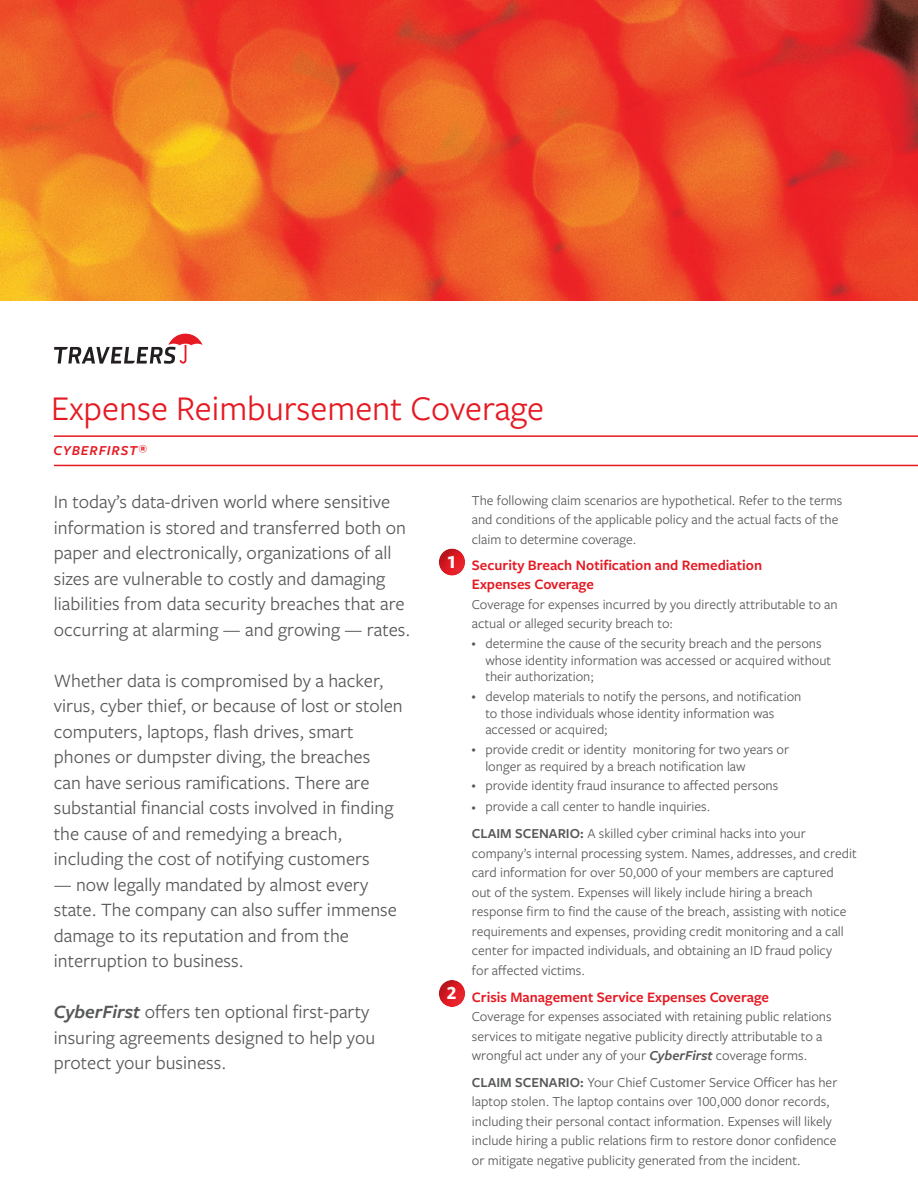
<style>
.page{position:relative;width:918px;height:1188px;background:#fff}
.page>*{position:absolute;margin:0;border:0;box-sizing:border-box;transform-origin:0 0}
.t1{font:36px "Freight Sans Pro";color:#e51a23}
.t2{font:19.5px/25.5px "Freight Sans Pro";color:#57585a}
.t3{font:700 19.5px "Freight Sans Pro";color:#fff}
.t4{font:600 15px/19.5px "Freight Sans Pro";color:#e51a23}
.t5{font:14.25px/19.5px "Freight Sans Pro";color:#57585a}
.t6{font:italic 600 14.25px "Freight Sans Pro";letter-spacing:.06em;color:#e51a23}
.s1{font-weight:600;font-style:italic}
.s2{font-size:8.55px}
.s3{font-weight:600}
</style>
<div class="page">
<img style="left:0;top:0;width:918px;height:300px">
<hr style="left:54px;top:465px;width:864px;height:1px;background:#e51a23">
<hr style="left:54px;top:435px;width:864px;height:2px;background:#e51a23">
<svg style="left:54px;top:334px;width:149px;height:30px"></svg>
<div style="left:438px;top:548px;width:29px;height:32px;background:#000;opacity:.2"></div>
<div style="left:438px;top:979px;width:29px;height:32px;background:#000;opacity:.2"></div>
<h1 class="t1" style="left:51px;top:384px;width:495px">Expense Reimbursement Coverage</h1>
<p class="t6" style="left:53px;top:440px;width:95px">CYBERFIRST<sup>®</sup></p>
<p class="t2" style="left:54px;top:488px;width:358px">In today’s data-driven world where sensitive information is stored and transferred both on paper and electronically, organizations of all sizes are vulnerable to costly and damaging liabilities from data security breaches that are occurring at alarming — and growing — rates.</p>
<p class="t2" style="left:54px;top:667px;width:351px">Whether data is compromised by a hacker, virus, cyber thief, or because of lost or stolen computers, laptops, flash drives, smart phones or dumpster diving, the breaches<br>can have serious ramifications. There are substantial financial costs involved in finding the cause of and remedying a breach, including the cost of notifying customers</p>
<h2 class="t2" style="left:54px;top:871px;width:345px">— now legally mandated by almost every state. The company can also suffer immense damage to its reputation and from the interruption to business.</h2>
<h2 class="t2" style="left:54px;top:999px;width:323px"><span class="s1">CyberFirst</span> offers ten optional first-party insuring agreements designed to help you protect your business.</h2>
<h2 class="t3" style="left:447px;top:548px;width:11px">1</h2>
<h2 class="t3" style="left:447px;top:979px;width:11px">2</h2>
<p class="t5" style="left:472px;top:490px;width:372px">The following claim scenarios are hypothetical. Refer to the terms and conditions of the applicable policy and the actual facts of the claim to determine coverage.</p>
<p class="t4" style="left:472px;top:555px;width:292px">Security Breach Notification and Remediation<br>Expenses Coverage</p>
<p class="t5" style="left:472px;top:594px;width:367px">Coverage for expenses incurred by you directly attributable to an actual or alleged security breach to:</p>
<p class="t5" style="left:485px;top:634px;width:347px;line-height:17px;text-indent:-14px"><span class="s2">•</span> determine the cause of the security breach and the persons whose identity information was accessed or acquired without their authorization;</p>
<p class="t5" style="left:485px;top:687px;width:318px;line-height:17px;text-indent:-14px"><span class="s2">•</span> develop materials to notify the persons, and notification to those individuals whose identity information was accessed or acquired;</p>
<p class="t5" style="left:485px;top:740px;width:305px;line-height:17px;text-indent:-14px"><span class="s2">•</span> provide credit or identity monitoring for two years or longer as required by a breach notification law</p>
<p class="t5" style="left:472px;top:775px;width:308px"><span class="s2">•</span> provide identity fraud insurance to affected persons</p>
<p class="t5" style="left:472px;top:793px;width:336px;line-height:26.7px"><span class="s2">•</span> provide a call center to handle inquiries.<br><span class="s3">CLAIM SCENARIO:</span> A skilled cyber criminal hacks into your</p>
<p class="t5" style="left:472px;top:843px;width:386px">company’s internal processing system. Names, addresses, and credit card information for over 50,000 of your members are captured out of the system. Expenses will likely include hiring a breach response firm to find the cause of the breach, assisting with notice requirements and expenses, providing credit monitoring and a call center for impacted individuals, and obtaining an ID fraud policy<br>for affected victims.</p>
<p class="t4" style="left:472px;top:986px;width:299px">Crisis Management Service Expenses Coverage</p>
<p class="t5" style="left:472px;top:1006px;width:361px">Coverage for expenses associated with retaining public relations services to mitigate negative publicity directly attributable to a wrongful act under any of your <span class="s1">CyberFirst</span> coverage forms.</p>
<p class="t5" style="left:472px;top:1072px;width:367px"><span class="s3">CLAIM SCENARIO:</span> Your Chief Customer Service Officer has her laptop stolen. The laptop contains over 100,000 donor records, including their personal contact information. Expenses will likely include hiring a public relations firm to restore donor confidence or mitigate negative publicity generated from the incident.</p>
</div>
